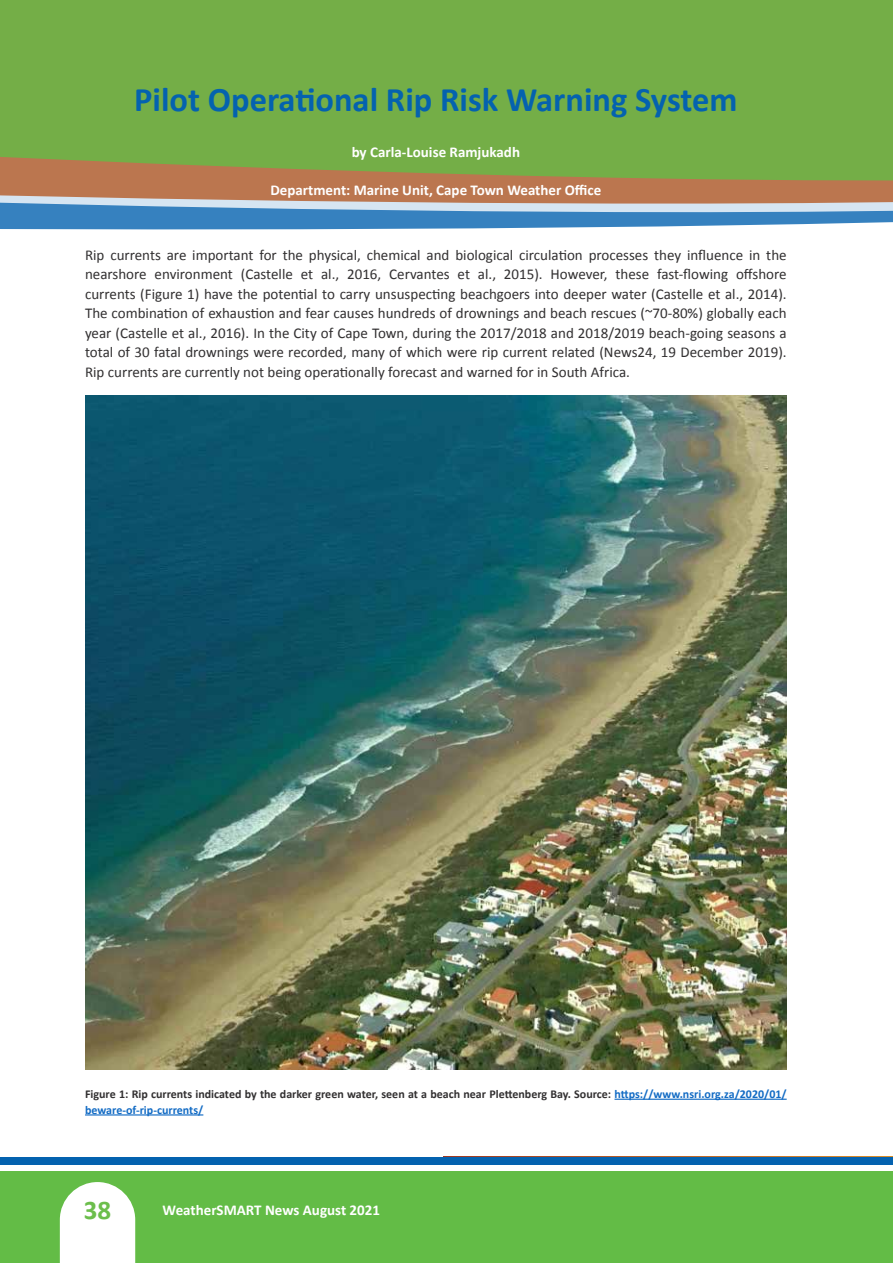
<style>
.page{position:relative;width:893px;height:1263px;background:#fff}
.page>*{position:absolute;margin:0;border:0;box-sizing:border-box;transform-origin:0 0}
.t1{font:700 34.5px "Calibri";color:#0462af}
.t2{font:700 27px "Calibri";color:#6cbe4c}
.t3{font:15px/19.5px "Calibri";color:#323031;text-align:justify}
.t4{font:700 15px "Calibri";color:#fff}
.t5{font:700 12px/15.8px "Calibri";color:#323031}
.s1{color:#126bc4}
</style>
<div class="page">
<svg style="left:0;top:214px;width:893px;height:16px;background:#5494c8"></svg>
<svg style="left:0;top:205px;width:893px;height:9px;background:#88b4d9"></svg>
<svg style="left:0;top:182px;width:893px;height:23px;background:#be8768"></svg>
<div style="left:0;top:0;width:893px;height:182px;background:#74ae47"></div>
<div style="left:0;top:1171px;width:893px;height:92px;background:#63bc46"></div>
<div style="left:0;top:1157px;width:893px;height:7px;background:#0462af"></div>
<svg style="left:60px;top:1182px;width:75px;height:81px;background:#eff8ec"></svg>
<hr style="left:614px;top:1099px;width:173px;height:1px;background:#0563c1">
<hr style="left:85px;top:1114px;width:118px;height:1px;background:#0563c1">
<img style="left:85px;top:395px;width:702px;height:674px">
<h1 class="t1" style="left:134px;top:77px;width:605px">Pilot Operational Rip Risk Warning System</h1>
<p class="t4" style="left:352px;top:142px;width:170px">by Carla-Louise Ramjukadh</p>
<p class="t4" style="left:270px;top:180px;width:332px">Department: Marine Unit, Cape Town Weather Office</p>
<p class="t3" style="left:85px;top:245px;width:703px">Rip currents are important for the physical, chemical and biological circulation processes they influence in the nearshore environment (Castelle et al., 2016, Cervantes et al., 2015). However, these fast-flowing offshore currents (Figure 1) have the potential to carry unsuspecting beachgoers into deeper water (Castelle et al., 2014).<br>The combination of exhaustion and fear causes hundreds of drownings and beach rescues (~70-80%) globally each year (Castelle et al., 2016). In the City of Cape Town, during the 2017/2018 and 2018/2019 beach-going seasons a total of 30 fatal drownings were recorded, many of which were rip current related (News24, 19 December 2019).<br>Rip currents are currently not being operationally forecast and warned for in South Africa.</p>
<p class="t5" style="left:85px;top:1086px;width:703px">Figure 1: Rip currents indicated by the darker green water, seen at a beach near Plettenberg Bay. Source: <span class="s1">https://www.nsri.org.za/2020/01/ beware-of-rip-currents/</span></p>
<h2 class="t2" style="left:84px;top:1192px;width:29px">38</h2>
<p class="t4" style="left:163px;top:1200px;width:219px">WeatherSMART News August 2021</p>
</div>
